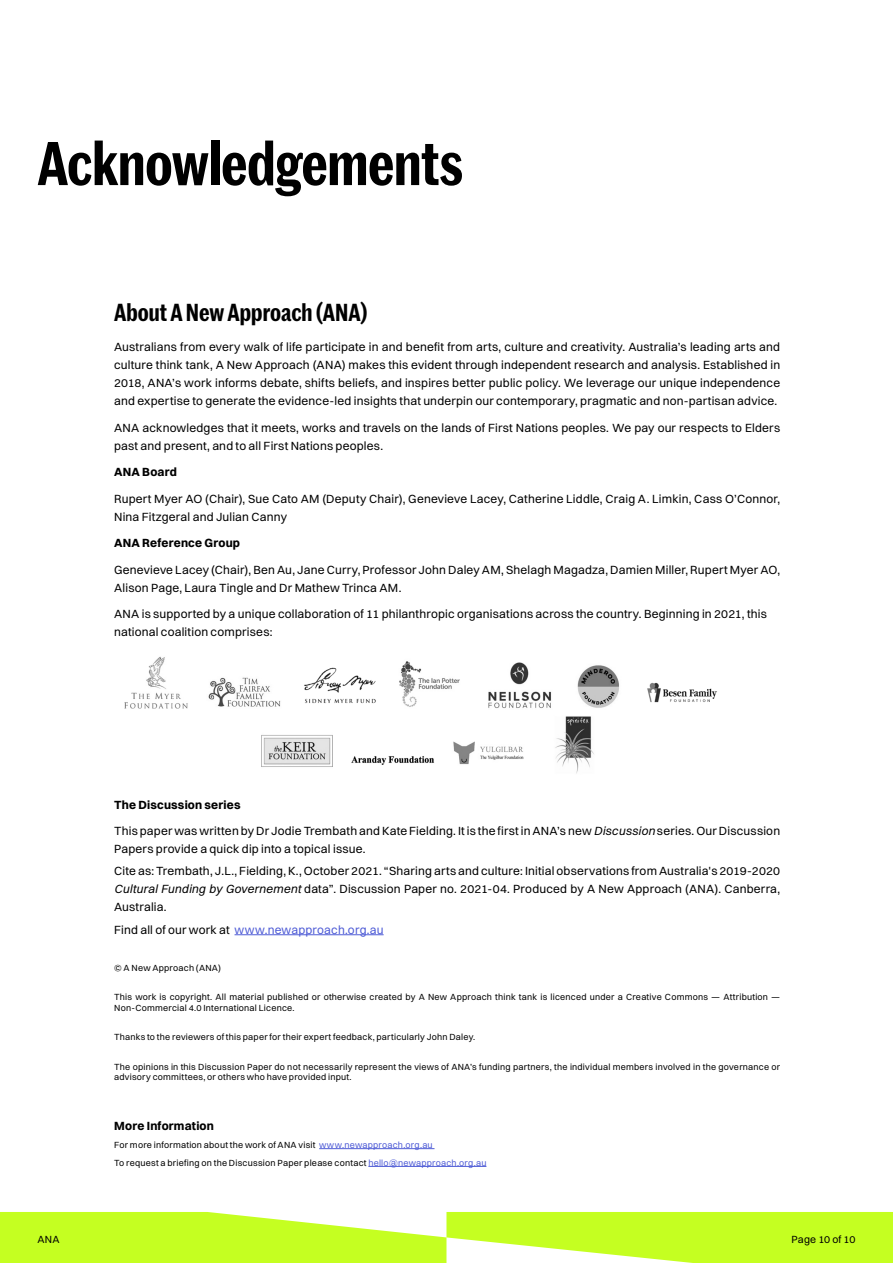
<style>
.page{position:relative;width:893px;height:1263px;background:#fff}
.page>*{position:absolute;margin:0;border:0;box-sizing:border-box;transform-origin:0 0}
.t1{font:600 60px "Marr Sans Cond";letter-spacing:-.005em;color:#000}
.Heading_2{font:600 24px "Marr Sans Cond";color:#000}
.Text{font:12px/18px "Switzer";letter-spacing:.015em;color:#000}
.Text-2{font:700 12px "Switzer";letter-spacing:.015em;color:#000}
.Text-3{font:12px "Switzer";letter-spacing:.015em;color:#4f5cd6}
.Figure_Space_before{font:700 12px "Switzer";letter-spacing:.015em;color:#000}
.t2{font:10.5px "Switzer";letter-spacing:.015em;color:#000}
.Text-4{font:9px/10.5px "Switzer";letter-spacing:.025em;color:#000}
.s1{font-style:italic}
.s2{color:#000}
.s3{color:#4f5cd6}
</style>
<div class="page">
<svg style="left:0;top:1212px;width:893px;height:51px;background:#ccff3f"></svg>
<hr style="left:235px;top:934px;width:149px;height:1px;background:#4f5cd6">
<img style="left:124px;top:656px;width:64px;height:53px">
<img style="left:208px;top:677px;width:73px;height:30px">
<img style="left:304px;top:667px;width:72px;height:37px">
<img style="left:399px;top:661px;width:61px;height:46px">
<img style="left:488px;top:662px;width:63px;height:47px">
<img style="left:577px;top:665px;width:42px;height:43px">
<img style="left:647px;top:682px;width:70px;height:21px">
<img style="left:555px;top:716px;width:39px;height:58px">
<img style="left:351px;top:756px;width:83px;height:9px">
<img style="left:262px;top:735px;width:70px;height:32px">
<img style="left:453px;top:741px;width:71px;height:24px">
<hr style="left:319px;top:1148px;width:115px;height:1px;background:#4f5cd6">
<hr style="left:368px;top:1166px;width:118px;height:1px;background:#4f5cd6">
<p class="t1" style="left:38px;top:120px;width:427px">Acknowledgements</p>
<h2 class="Heading_2" style="left:114px;top:294px;width:255px">About A New Approach (ANA)</h2>
<p class="Text" style="left:114px;top:338px;width:668px;text-align:justify">Australians from every walk of life participate in and benefit from arts, culture and creativity. Australia’s leading arts and culture think tank, A New Approach (ANA) makes this evident through independent research and analysis. Established in 2018, ANA’s work informs debate, shifts beliefs, and inspires better public policy. We leverage our unique independence and expertise to generate the evidence-led insights that underpin our contemporary, pragmatic and non-partisan advice.</p>
<p class="Text" style="left:114px;top:419px;width:668px">ANA acknowledges that it meets, works and travels on the lands of First Nations peoples. We pay our respects to Elders past and present, and to all First Nations peoples.</p>
<p class="Text-2" style="left:114px;top:465px;width:64px">ANA Board</p>
<p class="Text" style="left:114px;top:490px;width:668px">Rupert Myer AO (Chair), Sue Cato AM (Deputy Chair), Genevieve Lacey, Catherine Liddle, Craig A. Limkin, Cass O’Connor,<br>Nina Fitzgeral and Julian Canny</p>
<p class="Text-2" style="left:114px;top:536px;width:127px">ANA Reference Group</p>
<p class="Text" style="left:114px;top:561px;width:668px">Genevieve Lacey (Chair), Ben Au, Jane Curry, Professor John Daley AM, Shelagh Magadza, Damien Miller, Rupert Myer AO,<br>Alison Page, Laura Tingle and Dr Mathew Trinca AM.</p>
<p class="Text" style="left:114px;top:605px;width:654px">ANA is supported by a unique collaboration of 11 philanthropic organisations across the country. Beginning in 2021, this national coalition comprises:</p>
<p class="t2" style="left:38px;top:1232px;width:24px">ANA</p>
<p class="Figure_Space_before" style="left:114px;top:797px;width:128px">The Discussion series</p>
<p class="Text" style="left:114px;top:822px;width:668px">This paper was written by Dr Jodie Trembath and Kate Fielding. It is the first in ANA’s new <span class="s1">Discussion</span> series. Our Discussion<br>Papers provide a quick dip into a topical issue.</p>
<p class="Text" style="left:114px;top:862px;width:667px;text-align:justify">Cite as: Trembath, J.L., Fielding, K., October 2021. “Sharing arts and culture: Initial observations from Australia's 2019-2020<br><span class="s1">Cultural Funding by Governement</span> data”. Discussion Paper no. 2021-04. Produced by A New Approach (ANA). Canberra, Australia.</p>
<p class="Text-3" style="left:114px;top:922px;width:271px"><span class="s2">Find all of our work at</span> www.newapproach.org.au</p>
<p class="Text-4" style="left:114px;top:962px;width:108px">© A New Approach (ANA)</p>
<p class="Text-4" style="left:114px;top:991px;width:668px">This work is copyright. All material published or otherwise created by A New Approach think tank is licenced under a Creative Commons — Attribution —<br>Non-Commercial 4.0 International Licence.</p>
<p class="Text-4" style="left:114px;top:1031px;width:363px">Thanks to the reviewers of this paper for their expert feedback, particularly John Daley.</p>
<p class="Text-4" style="left:114px;top:1061px;width:668px">The opinions in this Discussion Paper do not necessarily represent the views of ANA’s funding partners, the individual members involved in the governance or advisory committees, or others who have provided input.</p>
<p class="Text-2" style="left:114px;top:1118px;width:101px">More Information</p>
<p class="Text-4" style="left:114px;top:1139px;width:320px">For more information about the work of ANA visit <span class="s3">www.newapproach.org.au</span></p>
<p class="Text-4" style="left:114px;top:1157px;width:374px">To request a briefing on the Discussion Paper please contact <span class="s3">hello@newapproach.org.au</span></p>
<p class="t2" style="left:791px;top:1232px;width:66px">Page 10 of 10</p>
</div>
